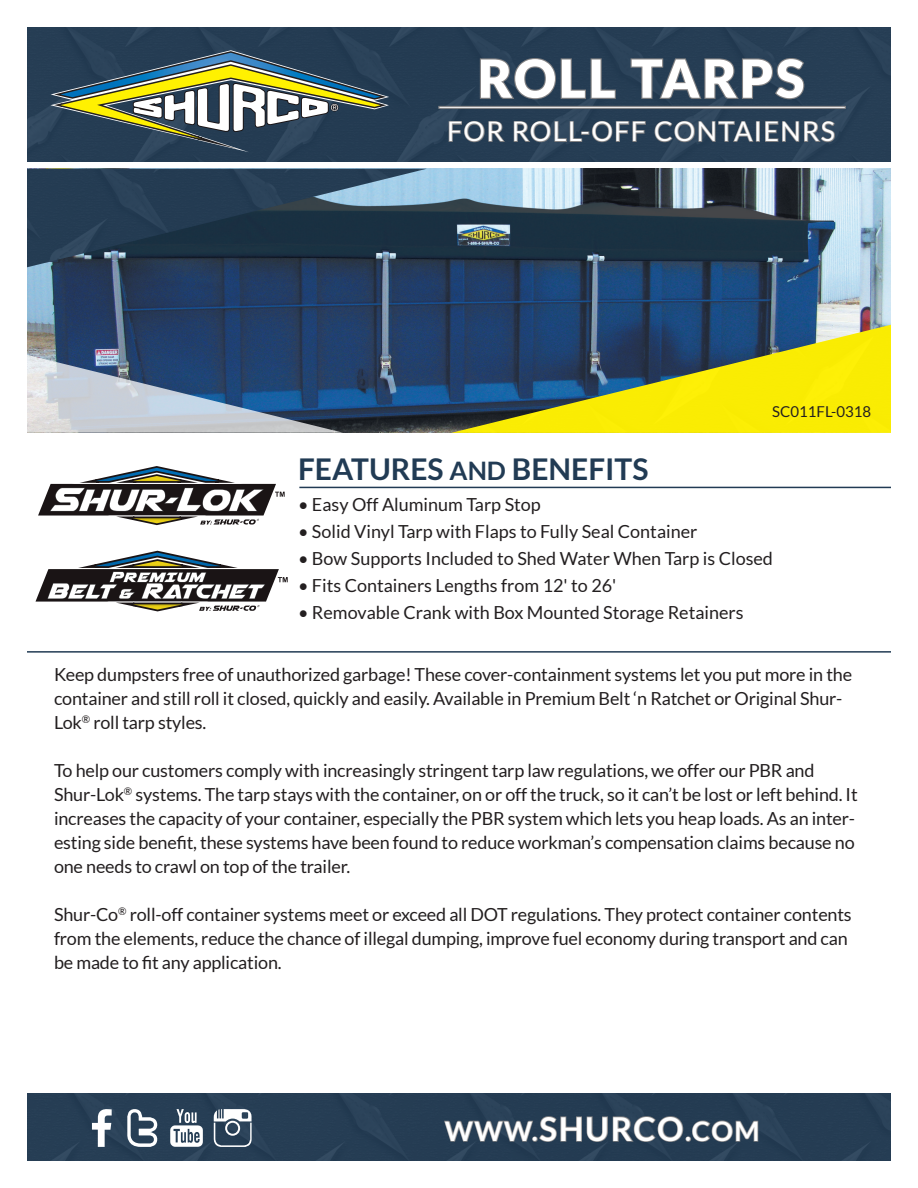
<style>
.page{position:relative;width:918px;height:1188px;background:#fff}
.page>*{position:absolute;margin:0;border:0;box-sizing:border-box;transform-origin:0 0}
.t1{font:900 52.5px "Lato";letter-spacing:.05em;color:#fff}
.t2{font:700 30px "Lato";color:#213b54}
.t3{font:27px "Lato";letter-spacing:.05em;color:#fff}
.t4{font:700 27px "Lato";letter-spacing:.05em;color:#fff}
.t5{font:18px/24px "Lato";letter-spacing:-.01em;color:#231f20}
.t6{font:15px "Lato";color:#231f20}
.s1{font-size:25.5px}
.s2{font-size:33px}
</style>
<div class="page">
<hr style="left:299px;top:487px;width:592px;height:1px;background:#213b54">
<hr style="left:27px;top:651px;width:864px;height:2px;background:#213b54">
<img style="left:27px;top:27px;width:864px;height:135px">
<img style="left:27px;top:169px;width:864px;height:264px">
<img style="left:27px;top:169px;width:400px;height:98px">
<svg style="left:27px;top:355px;width:316px;height:78px;background:#788da7"></svg>
<div style="left:27px;top:1094px;width:864px;height:67px;background:#263d54"></div>
<svg style="left:479px;top:57px;width:138px;height:44px;background:#3b4d5f"></svg>
<svg style="left:629px;top:57px;width:177px;height:44px;background:#3d4e60"></svg>
<svg style="left:448px;top:120px;width:58px;height:23px"></svg>
<svg style="left:513px;top:120px;width:134px;height:23px;background:#435363"></svg>
<svg style="left:654px;top:119px;width:101px;height:30px;background:#3e4f61"></svg>
<div style="left:756px;top:121px;width:4px;height:21px;border:2px solid #838283"></div>
<svg style="left:764px;top:120px;width:72px;height:23px;background:#4a5968"></svg>
<div style="left:438px;top:106px;width:408px;height:3px;background:#fff;border:1px solid #838283"></div>
<svg style="left:50px;top:50px;width:339px;height:102px;background:#5a6c67"></svg>
<svg style="left:443px;top:1111px;width:316px;height:40px;background:#35495b"></svg>
<svg style="left:92px;top:1109px;width:20px;height:38px"></svg>
<svg style="left:127px;top:1109px;width:31px;height:38px"></svg>
<svg style="left:170px;top:1109px;width:33px;height:38px"></svg>
<svg style="left:214px;top:1109px;width:38px;height:38px"></svg>
<img style="left:453px;top:325px;width:438px;height:108px">
<svg style="left:38px;top:466px;width:247px;height:60px"></svg>
<svg style="left:35px;top:550px;width:253px;height:62px"></svg>
<p class="t1" style="left:478px;top:48px;width:328px">ROLL TARPS</p>
<p class="t3" style="left:447px;top:116px;width:390px">FOR ROLL-OFF CONTAIENRS</p>
<p class="t2" style="left:298px;top:452px;width:352px">FEATURES <span class="s1">AND</span> BENEFITS</p>
<p class="t6" style="left:772px;top:403px;width:101px">SC011FL-0318</p>
<p class="t5" style="left:298px;top:493px;width:244px">• Easy Off Aluminum Tarp Stop</p>
<p class="t5" style="left:298px;top:520px;width:401px">• Solid Vinyl Tarp with Flaps to Fully Seal Container</p>
<p class="t5" style="left:298px;top:547px;width:476px">• Bow Supports Included to Shed Water When Tarp is Closed</p>
<p class="t5" style="left:298px;top:574px;width:320px">• Fits Containers Lengths from 12' to 26'</p>
<p class="t5" style="left:298px;top:601px;width:447px">• Removable Crank with Box Mounted Storage Retainers</p>
<p class="t5" style="left:54px;top:662px;width:800px">Keep dumpsters free of unauthorized garbage! These cover-containment systems let you put more in the container and still roll it closed, quickly and easily. Available in Premium Belt ‘n Ratchet or Original Shur-<br>Lok<sup>®</sup> roll tarp styles.</p>
<p class="t5" style="left:54px;top:758px;width:805px">To help our customers comply with increasingly stringent tarp law regulations, we offer our PBR and Shur-Lok<sup>®</sup> systems. The tarp stays with the container, on or off the truck, so it can’t be lost or left behind. It increases the capacity of your container, especially the PBR system which lets you heap loads. As an inter&shy;esting side benefit, these systems have been found to reduce workman’s compensation claims because no one needs to crawl on top of the trailer.</p>
<p class="t5" style="left:54px;top:902px;width:799px">Shur-Co<sup>®</sup> roll-off container systems meet or exceed all DOT regulations. They protect container contents from the elements, reduce the chance of illegal dumping, improve fuel economy during transport and can be made to fit any application.</p>
<p class="t4" style="left:445px;top:1116px;width:316px">WWW.<span class="s2">SHURCO</span>.COM</p>
</div>
